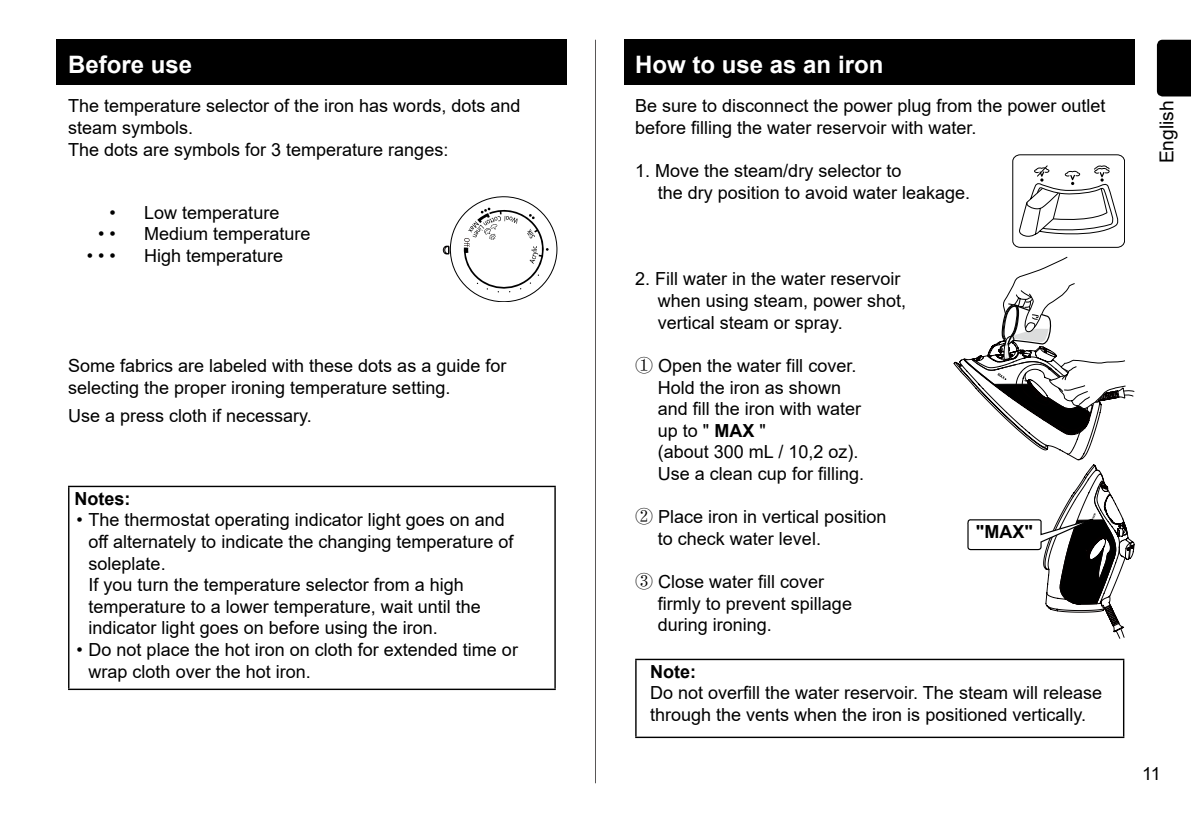
<style>
.page{position:relative;width:1191px;height:823px;background:#fff}
.page>*{position:absolute;margin:0;border:0;box-sizing:border-box;transform-origin:0 0}
.t1{font:700 24px "Arial";color:#fff}
.t2{font:19.2px "Arial";color:#000}
.t3{font:18px/21.6px "Arial";color:#000}
.t4{font:700 18px "Arial";color:#000}
.s1{font-family:"Adobe Song Std";font-weight:300}
.s2{font-weight:700}
</style>
<div class="page">
<div style="left:1156px;top:40px;width:35px;height:56px;background:#000"></div>
<hr style="left:595px;top:40px;width:1px;height:742px;background:#595757">
<div style="left:57px;top:40px;width:510px;height:45px;background:#000"></div>
<hr style="left:68px;top:485px;width:488px;height:2px;background:#000">
<hr style="left:68px;top:487px;width:1px;height:201px;background:#000">
<hr style="left:554px;top:487px;width:2px;height:201px;background:#000">
<hr style="left:68px;top:688px;width:488px;height:1px;background:#000">
<svg style="left:443px;top:196px;width:114px;height:106px"></svg>
<div style="left:624px;top:40px;width:510px;height:45px;background:#000"></div>
<hr style="left:635px;top:658px;width:489px;height:1px;background:#000">
<hr style="left:635px;top:659px;width:1px;height:77px;background:#000">
<hr style="left:1123px;top:659px;width:1px;height:77px;background:#000">
<hr style="left:635px;top:736px;width:489px;height:1px;background:#000">
<svg style="left:1019px;top:165px;width:100px;height:72px"></svg>
<div style="left:1012px;top:154px;width:113px;height:93px;border:1px solid #000;border-radius:7px"></div>
<svg style="left:954px;top:256px;width:180px;height:382px"></svg>
<h1 class="t1" style="left:68px;top:47px;width:126px">Before use</h1>
<p class="t3" style="left:68px;top:95px;width:454px">The temperature selector of the iron has words, dots and steam symbols.<br>The dots are symbols for 3 temperature ranges:</p>
<p class="t3" style="left:110px;top:201px;width:171px">• Low temperature</p>
<p class="t3" style="left:98px;top:223px;width:19px">• •</p>
<p class="t3" style="left:144px;top:223px;width:168px">Medium temperature</p>
<p class="t3" style="left:87px;top:244px;width:30px">• • •</p>
<p class="t3" style="left:144px;top:244px;width:141px">High temperature</p>
<p class="t3" style="left:68px;top:354px;width:440px">Some fabrics are labeled with these dots as a guide for selecting the proper ironing temperature setting.</p>
<p class="t3" style="left:68px;top:405px;width:245px">Use a press cloth if necessary.</p>
<p class="t4" style="left:74px;top:485px;width:57px">Notes:</p>
<p class="t3" style="left:89px;top:509px;width:426px;text-indent:-12px">• The thermostat operating indicator light goes on and off alternately to indicate the changing temperature of soleplate.<br>If you turn the temperature selector from a high temperature to a lower temperature, wait until the indicator light goes on before using the iron.</p>
<p class="t3" style="left:89px;top:638px;width:431px;text-indent:-12px">• Do not place the hot iron on cloth for extended time or wrap cloth over the hot iron.</p>
<h1 class="t1" style="left:635px;top:47px;width:250px">How to use as an iron</h1>
<p class="t3" style="left:635px;top:95px;width:472px">Be sure to disconnect the power plug from the power outlet before filling the water reservoir with water.</p>
<p class="t3" style="left:658px;top:160px;width:314px;text-indent:-23px">1. Move the steam/dry selector to<br>the dry position to avoid water leakage.</p>
<p class="t3" style="left:658px;top:268px;width:250px;text-indent:-23px">2. Fill water in the water reservoir when using steam, power shot, vertical steam or spray.</p>
<p class="t3" style="left:658px;top:354px;width:208px;text-indent:-23px"><span class="s1">①</span> Open the water fill cover.<br>Hold the iron as shown and fill the iron with water up to " <span class="s2">MAX</span> "<br>(about 300 mL / 10,2 oz).<br>Use a clean cup for filling.</p>
<p class="t3" style="left:658px;top:505px;width:230px;text-indent:-23px"><span class="s1">②</span> Place iron in vertical position to check water level.</p>
<p class="t3" style="left:658px;top:570px;width:196px;text-indent:-23px"><span class="s1">③</span> Close water fill cover firmly to prevent spillage during ironing.</p>
<p class="t4" style="left:650px;top:658px;width:47px">Note:</p>
<p class="t3" style="left:650px;top:681px;width:453px">Do not overfill the water reservoir. The steam will release through the vents when the iron is positioned vertically.</p>
<p class="t4" style="left:975px;top:519px;width:59px">"MAX"</p>
<p class="t2" style="left:1153px;top:163px;width:64px;rotate:-90deg">English</p>
<p class="t3" style="left:1142px;top:762px;width:20px">11</p>
</div>
